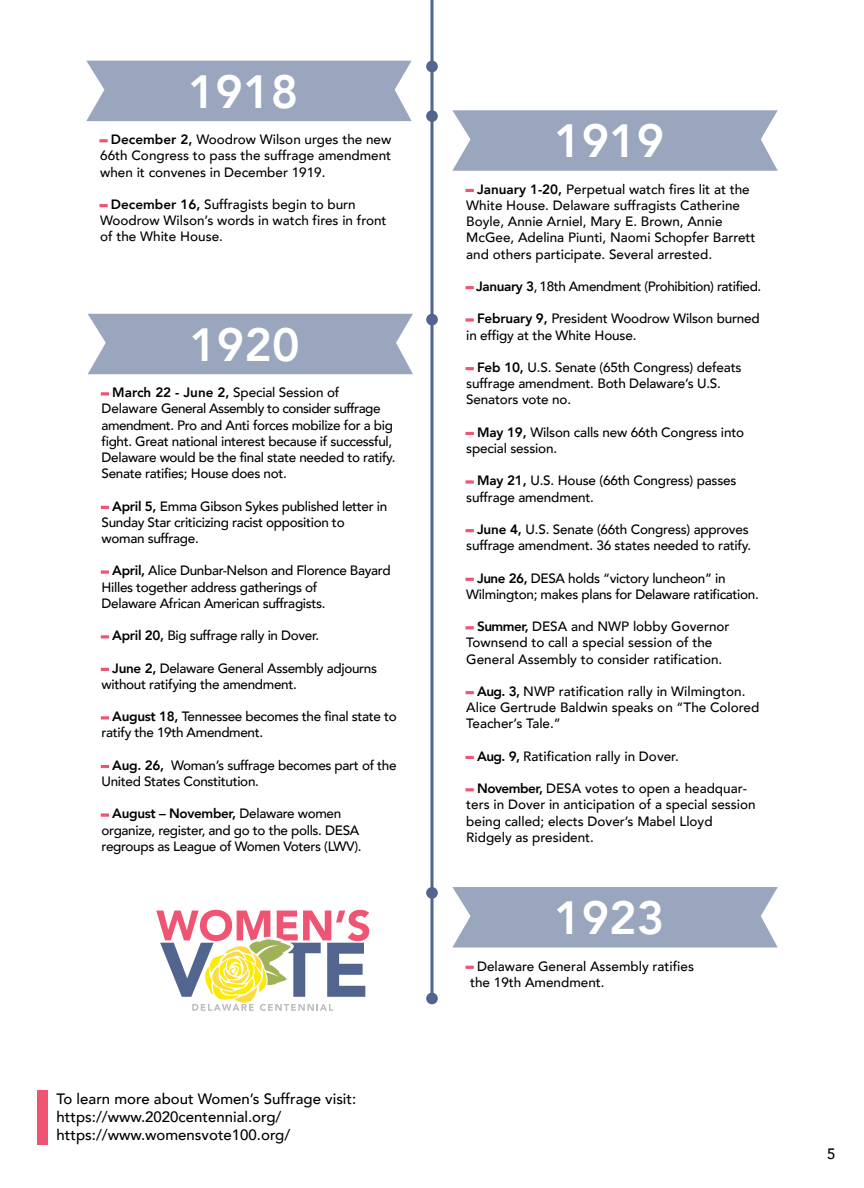
<style>
.page{position:relative;width:864px;height:1188px;background:#fff}
.page>*{position:absolute;margin:0;border:0;box-sizing:border-box;transform-origin:0 0}
.t1{font:800 46.5px "Avenir";color:#fff}
.t2{font:500 15px/18px "Avenir";color:#000}
.t3{font:500 13.5px/16.2px "Avenir";letter-spacing:-.015em;color:#000}
.s1{font-weight:900;color:#ef5472}
.s2{font-weight:800}
</style>
<div class="page">
<div style="left:37px;top:1090px;width:10px;height:55px;background:#ef5472"></div>
<svg style="left:99px;top:139px;width:9px;height:3px"></svg>
<svg style="left:99px;top:204px;width:9px;height:3px"></svg>
<svg style="left:101px;top:392px;width:8px;height:3px"></svg>
<svg style="left:101px;top:506px;width:8px;height:3px"></svg>
<svg style="left:101px;top:571px;width:8px;height:3px"></svg>
<svg style="left:101px;top:635px;width:8px;height:3px"></svg>
<svg style="left:101px;top:668px;width:8px;height:3px"></svg>
<svg style="left:101px;top:716px;width:8px;height:3px"></svg>
<svg style="left:101px;top:765px;width:8px;height:3px"></svg>
<svg style="left:101px;top:814px;width:8px;height:3px"></svg>
<svg style="left:466px;top:189px;width:8px;height:3px"></svg>
<svg style="left:466px;top:286px;width:8px;height:3px"></svg>
<svg style="left:466px;top:318px;width:8px;height:4px"></svg>
<svg style="left:466px;top:367px;width:8px;height:3px"></svg>
<svg style="left:466px;top:432px;width:8px;height:3px"></svg>
<svg style="left:466px;top:480px;width:8px;height:4px"></svg>
<svg style="left:466px;top:529px;width:8px;height:3px"></svg>
<svg style="left:466px;top:578px;width:8px;height:3px"></svg>
<svg style="left:466px;top:626px;width:8px;height:3px"></svg>
<svg style="left:466px;top:691px;width:8px;height:3px"></svg>
<svg style="left:466px;top:756px;width:8px;height:3px"></svg>
<svg style="left:466px;top:788px;width:8px;height:3px"></svg>
<svg style="left:466px;top:966px;width:8px;height:3px"></svg>
<div style="left:86px;top:61px;width:326px;height:60px;background:#9aa6be"></div>
<hr style="left:431px;top:0;width:3px;height:1002px;background:#51658f">
<div style="left:426px;top:993px;width:12px;height:11px;background:#51658f;border-radius:50%"></div>
<div style="left:426px;top:314px;width:12px;height:11px;background:#51658f;border-radius:50%"></div>
<div style="left:426px;top:110px;width:12px;height:12px;background:#51658f;border-radius:50%"></div>
<div style="left:426px;top:61px;width:12px;height:11px;background:#51658f;border-radius:50%"></div>
<div style="left:426px;top:887px;width:12px;height:12px;background:#51658f;border-radius:50%"></div>
<svg style="left:452px;top:110px;width:326px;height:61px;background:#a0abc2"></svg>
<div style="left:88px;top:314px;width:325px;height:60px;background:#9aa6be"></div>
<svg style="left:156px;top:910px;width:213px;height:101px"></svg>
<svg style="left:452px;top:887px;width:326px;height:61px;background:#a0abc2"></svg>
<p class="t1" style="left:188px;top:55px;width:112px">1918</p>
<p class="t3" style="left:100px;top:131px;width:293px;text-align:justify"><span class="s1">–</span> <span class="s2">December 2,</span> Woodrow Wilson urges the new 66th Congress to pass the suffrage amendment when it convenes in December 1919.</p>
<p class="t3" style="left:100px;top:195px;width:288px"><span class="s1">–</span> <span class="s2">December 16,</span> Suffragists begin to burn<br>Woodrow Wilson’s words in watch fires in front of the White House.</p>
<p class="t1" style="left:189px;top:308px;width:112px">1920</p>
<p class="t3" style="left:102px;top:384px;width:295px"><span class="s1">–</span> <span class="s2">March 22 - June 2,</span> Special Session of Delaware General Assembly to consider suffrage amendment. Pro and Anti forces mobilize for a big fight. Great national interest because if successful, Delaware would be the final state needed to ratify.<br>Senate ratifies; House does not.</p>
<p class="t3" style="left:102px;top:497px;width:287px"><span class="s1">–</span> <span class="s2">April 5,</span> Emma Gibson Sykes published letter in<br>Sunday Star criticizing racist opposition to woman suffrage.</p>
<p class="t3" style="left:102px;top:562px;width:291px"><span class="s1">–</span> <span class="s2">April,</span> Alice Dunbar-Nelson and Florence Bayard<br>Hilles together address gatherings of<br>Delaware African American suffragists.</p>
<p class="t3" style="left:102px;top:627px;width:219px"><span class="s1">–</span> <span class="s2">April 20,</span> Big suffrage rally in Dover.</p>
<p class="t3" style="left:102px;top:659px;width:277px"><span class="s1">–</span> <span class="s2">June 2,</span> Delaware General Assembly adjourns without ratifying the amendment.</p>
<p class="t3" style="left:102px;top:708px;width:297px"><span class="s1">–</span> <span class="s2">August 18,</span> Tennessee becomes the final state to ratify the 19th Amendment.</p>
<p class="t3" style="left:102px;top:756px;width:297px"><span class="s1">–</span> <span class="s2">Aug. 26,</span> Woman’s suffrage becomes part of the<br>United States Constitution.</p>
<p class="t3" style="left:102px;top:805px;width:262px"><span class="s1">–</span> <span class="s2">August – November,</span> Delaware women organize, register, and go to the polls. DESA regroups as League of Women Voters (LWV).</p>
<p class="t2" style="left:57px;top:1089px;width:301px">To learn more about Women’s Suffrage visit: https://www.2020centennial.org/ https://www.womensvote100.org/</p>
<p class="t1" style="left:554px;top:105px;width:112px">1919</p>
<p class="t3" style="left:466px;top:180px;width:291px"><span class="s1">–</span> <span class="s2">January 1-20,</span> Perpetual watch fires lit at the White House. Delaware suffragists Catherine Boyle, Annie Arniel, Mary E. Brown, Annie McGee, Adelina Piunti, Naomi Schopfer Barrett and others participate. Several arrested.</p>
<p class="t3" style="left:466px;top:277px;width:297px"><span class="s1">–</span> <span class="s2">January 3</span>, 18th Amendment (Prohibition) ratified.</p>
<p class="t3" style="left:466px;top:310px;width:295px"><span class="s1">–</span> <span class="s2">February 9,</span> President Woodrow Wilson burned in effigy at the White House.</p>
<p class="t3" style="left:466px;top:358px;width:277px"><span class="s1">–</span> <span class="s2">Feb 10,</span> U.S. Senate (65th Congress) defeats suffrage amendment. Both Delaware’s U.S.<br>Senators vote no.</p>
<p class="t3" style="left:466px;top:423px;width:279px"><span class="s1">–</span> <span class="s2">May 19,</span> Wilson calls new 66th Congress into special session.</p>
<p class="t3" style="left:466px;top:472px;width:272px"><span class="s1">–</span> <span class="s2">May 21,</span> U.S. House (66th Congress) passes suffrage amendment.</p>
<p class="t3" style="left:466px;top:520px;width:286px"><span class="s1">–</span> <span class="s2">June 4,</span> U.S. Senate (66th Congress) approves suffrage amendment. 36 states needed to ratify.</p>
<p class="t3" style="left:466px;top:569px;width:294px"><span class="s1">–</span> <span class="s2">June 26,</span> DESA holds “victory luncheon” in<br>Wilmington; makes plans for Delaware ratification.</p>
<p class="t3" style="left:466px;top:618px;width:265px"><span class="s1">–</span> <span class="s2">Summer,</span> DESA and NWP lobby Governor<br>Townsend to call a special session of the<br>General Assembly to consider ratification.</p>
<p class="t3" style="left:466px;top:682px;width:295px"><span class="s1">–</span> <span class="s2">Aug. 3,</span> NWP ratification rally in Wilmington.<br>Alice Gertrude Baldwin speaks on “The Colored<br>Teacher’s Tale.”</p>
<p class="t3" style="left:466px;top:747px;width:214px"><span class="s1">–</span> <span class="s2">Aug. 9,</span> Ratification rally in Dover.</p>
<p class="t3" style="left:466px;top:780px;width:291px"><span class="s1">–</span> <span class="s2">November,</span> DESA votes to open a headquar&shy;ters in Dover in anticipation of a special session being called; elects Dover’s Mabel Lloyd Ridgely as president.</p>
<p class="t1" style="left:554px;top:882px;width:112px">1923</p>
<p class="t3" style="left:466px;top:957px;width:229px"><span class="s1">–</span> Delaware General Assembly ratifies the 19th Amendment.</p>
<p class="t2" style="left:827px;top:1144px;width:10px">5</p>
</div>
